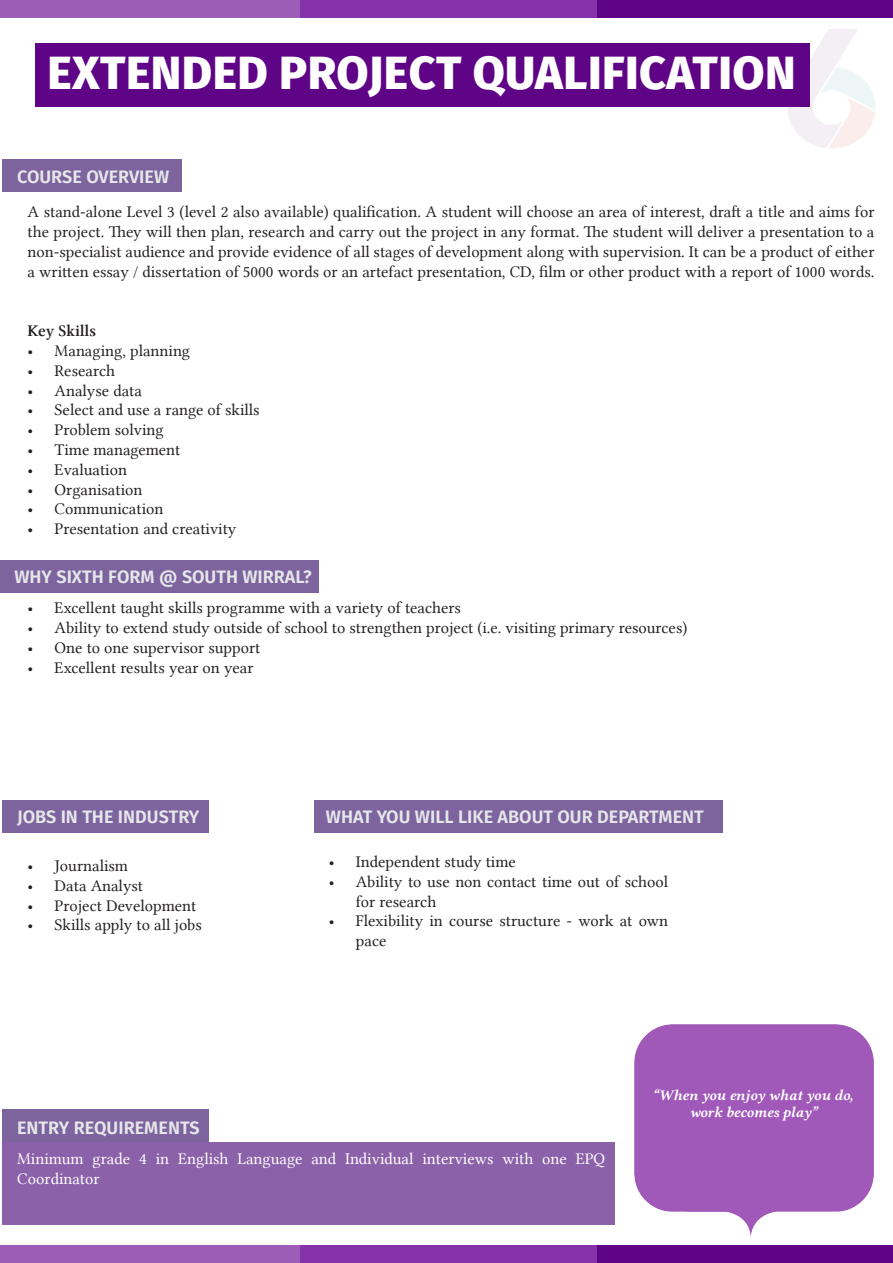
<style>
.page{position:relative;width:893px;height:1263px;background:#fff}
.page>*{position:absolute;margin:0;border:0;box-sizing:border-box;transform-origin:0 0}
.t1{font:800 46.5px "Fira Sans";letter-spacing:.01em;color:#fff}
.t2{font:600 18px "Fira Sans";color:#e6e7e9}
.t3{font:16.5px/19.8px "Lin Libertine";color:#231f20}
.t4{font:16.5px/19.8px "Lin Libertine";color:#fff}
.t5{font:16.5px "Lin Libertine Z";color:#231f20}
.t6{font:15px/16.5px "Lin Libertine BI";color:#fff;text-align:center}
</style>
<div class="page">
<div style="left:0;top:0;width:301px;height:17px;background:#9b5db6"></div>
<div style="left:597px;top:0;width:296px;height:17px;background:#5f0486"></div>
<div style="left:301px;top:0;width:296px;height:17px;background:#8633aa"></div>
<div style="left:0;top:1245px;width:301px;height:17px;background:#9b5db6"></div>
<div style="left:597px;top:1245px;width:296px;height:17px;background:#5f0486"></div>
<div style="left:301px;top:1245px;width:296px;height:17px;background:#8633aa"></div>
<img style="left:782px;top:30px;width:94px;height:118px">
<img style="left:635px;top:1025px;width:238px;height:210px">
<div style="left:35px;top:43px;width:775px;height:63px;background:#5f0486"></div>
<div style="left:3px;top:159px;width:179px;height:32px;background:#7d649f"></div>
<div style="left:0;top:560px;width:319px;height:32px;background:#7d649f"></div>
<div style="left:3px;top:800px;width:206px;height:32px;background:#7d649f"></div>
<div style="left:315px;top:800px;width:408px;height:32px;background:#7d649f"></div>
<div style="left:3px;top:1109px;width:206px;height:33px;background:#7d649f"></div>
<div style="left:3px;top:1142px;width:612px;height:83px;background:#8b61a9"></div>
<p class="t1" style="left:47px;top:40px;width:750px">EXTENDED PROJECT QUALIFICATION</p>
<p class="t2" style="left:17px;top:164px;width:154px">COURSE OVERVIEW</p>
<p class="t3" style="left:28px;top:202px;width:848px;text-align:justify">A stand-alone Level 3 (level 2 also available) qualification. A student will choose an area of interest, draft a title and aims for the project. They will then plan, research and carry out the project in any format. The student will deliver a presentation to a non-specialist audience and provide evidence of all stages of development along with supervision. It can be a product of either a written essay / dissertation of 5000 words or an artefact presentation, CD, film or other product with a report of 1000 words.</p>
<p class="t5" style="left:28px;top:321px;width:70px">Key Skills</p>
<p class="t3" style="left:28px;top:341px;width:164px">• Managing, planning</p>
<p class="t3" style="left:28px;top:361px;width:89px">• Research</p>
<p class="t3" style="left:28px;top:380px;width:116px">• Analyse data</p>
<p class="t3" style="left:28px;top:400px;width:234px">• Select and use a range of skills</p>
<p class="t3" style="left:28px;top:420px;width:138px">• Problem solving</p>
<p class="t3" style="left:28px;top:440px;width:154px">• Time management</p>
<p class="t3" style="left:28px;top:460px;width:101px">• Evaluation</p>
<p class="t3" style="left:28px;top:479px;width:116px">• Organisation</p>
<p class="t3" style="left:28px;top:499px;width:137px">• Communication</p>
<p class="t3" style="left:28px;top:519px;width:210px">• Presentation and creativity</p>
<p class="t2" style="left:14px;top:564px;width:299px">WHY SIXTH FORM @ SOUTH WIRRAL?</p>
<p class="t3" style="left:28px;top:598px;width:435px">• Excellent taught skills programme with a variety of teachers</p>
<p class="t3" style="left:28px;top:618px;width:661px">• Ability to extend study outside of school to strengthen project (i.e. visiting primary resources)</p>
<p class="t3" style="left:28px;top:638px;width:234px">• One to one supervisor support</p>
<p class="t3" style="left:28px;top:658px;width:227px">• Excellent results year on year</p>
<p class="t2" style="left:17px;top:804px;width:184px">JOBS IN THE INDUSTRY</p>
<p class="t3" style="left:28px;top:856px;width:102px">• Journalism</p>
<p class="t3" style="left:28px;top:875px;width:117px">• Data Analyst</p>
<p class="t3" style="left:28px;top:895px;width:170px">• Project Development</p>
<p class="t3" style="left:28px;top:915px;width:176px">• Skills apply to all jobs</p>
<p class="t2" style="left:326px;top:804px;width:379px">WHAT YOU WILL LIKE ABOUT OUR DEPARTMENT</p>
<p class="t3" style="left:329px;top:852px;width:189px">• Independent study time</p>
<p class="t3" style="left:356px;top:871px;width:314px;text-indent:-27px">• Ability to use non contact time out of school for research</p>
<p class="t3" style="left:356px;top:911px;width:314px;text-indent:-27px">• Flexibility in course structure - work at own pace</p>
<p class="t2" style="left:17px;top:1115px;width:184px">ENTRY REQUIREMENTS</p>
<p class="t4" style="left:17px;top:1149px;width:589px">Minimum grade 4 in English Language and Individual interviews with one EPQ<br>Coordinator</p>
<p class="t6" style="left:653px;top:1086px;width:202px">“When you enjoy what you do, work becomes play”</p>
</div>
